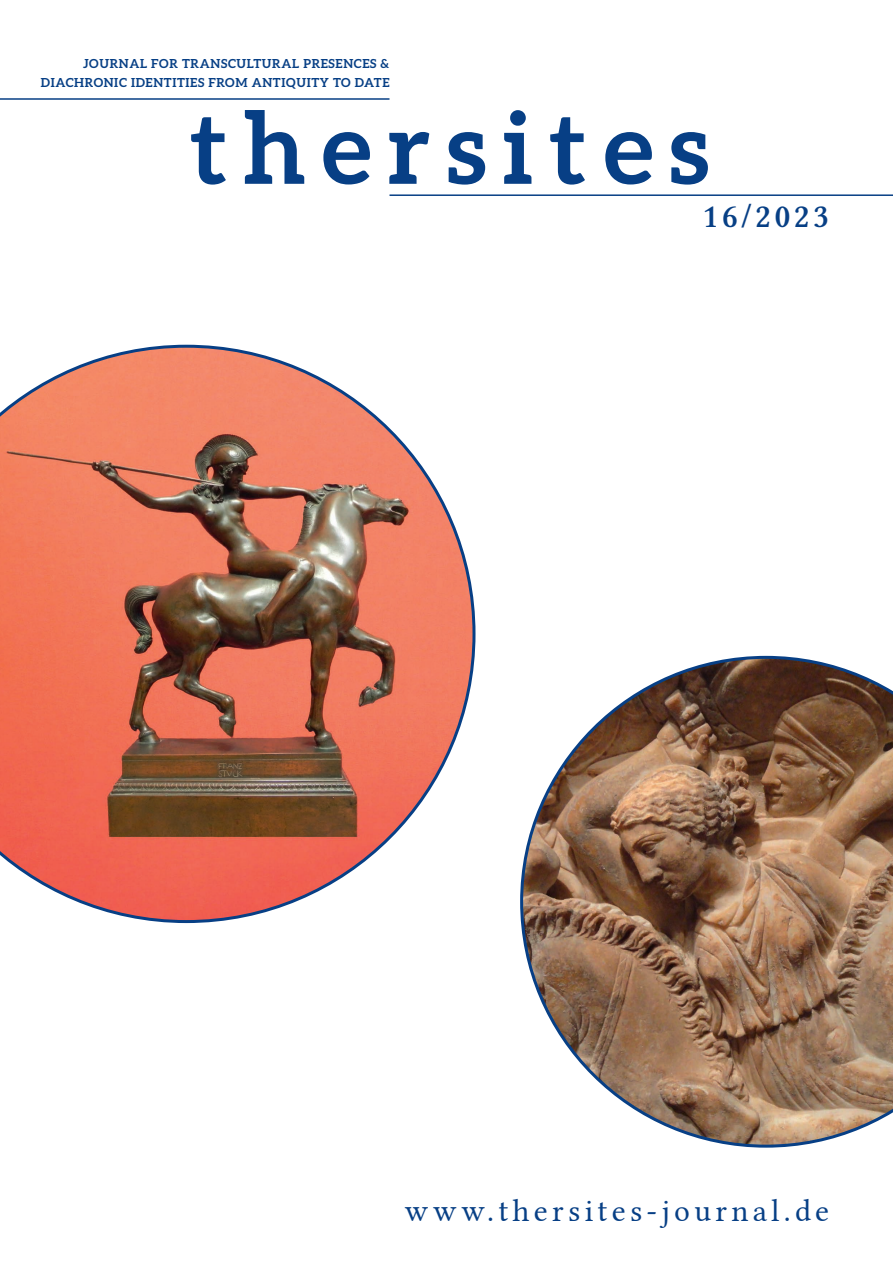
<style>
.page{position:relative;width:893px;height:1263px;background:#fff}
.page>*{position:absolute;margin:0;border:0;box-sizing:border-box;transform-origin:0 0}
.t1{font:700 99.3px "Aleo";letter-spacing:.16em;color:#073f85}
.t2{font:33px "Linux Libertine GZ";letter-spacing:.095em;color:#073f85}
.t3{font:31.5px "Linux Libertine G";letter-spacing:.135em;color:#073f85}
.t4{font:700 12.45px/19.5px "Aleo";letter-spacing:.05em;color:#073f85;text-align:right}
</style>
<div class="page">
<hr style="left:0;top:98px;width:389px;height:2px;background:#073f85">
<hr style="left:389px;top:194px;width:504px;height:2px;background:#073f85">
<svg style="left:0;top:345px;width:475px;height:578px"></svg>
<svg style="left:520px;top:656px;width:373px;height:492px"></svg>
<p class="t4" style="left:41px;top:54px;width:350px">JOURNAL FOR TRANSCULTURAL PRESENCES &amp;<br>DIACHRONIC IDENTITIES FROM ANTIQUITY TO DATE</p>
<h1 class="t1" style="left:190px;top:91px;width:521px">thersites</h1>
<h2 class="t2" style="left:703px;top:197px;width:128px">16/2023</h2>
<h3 class="t3" style="left:405px;top:1192px;width:426px">www.thersites-journal.de</h3>
</div>
